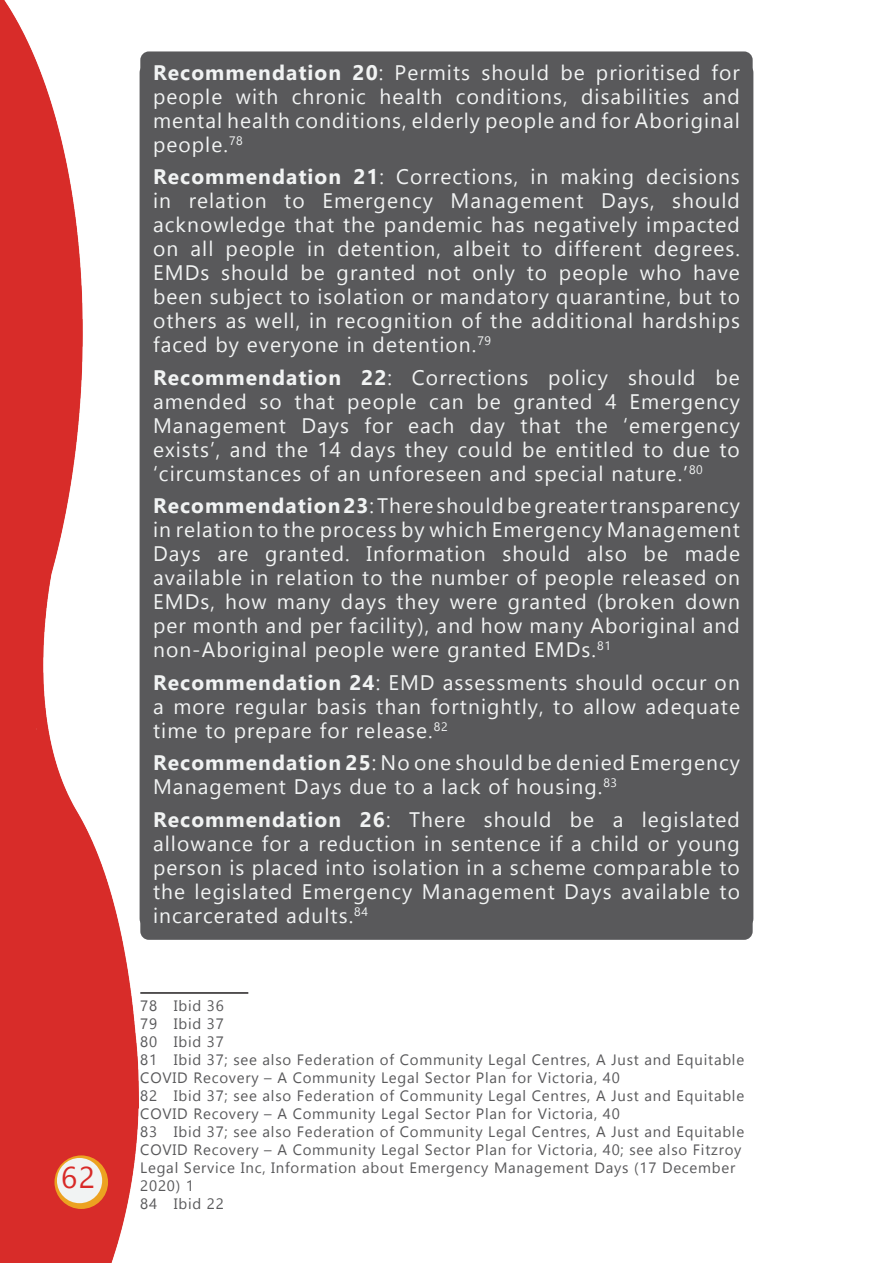
<style>
.page{position:relative;width:893px;height:1263px;background:#fff}
.page>*{position:absolute;margin:0;border:0;box-sizing:border-box;transform-origin:0 0}
.t1{font:30px "Gadugi";color:#d82a28}
.Recommendation_box{font:21px/24px "Gadugi";letter-spacing:.05em;color:#f1f3f3;text-align:justify}
.footnote{font:15px/18px "Gadugi";letter-spacing:.05em;color:#59595b}
.s1{font-weight:700}
</style>
<div class="page">
<img style="left:0;top:0;width:146px;height:1263px">
<svg style="left:54px;top:1155px;width:54px;height:54px"></svg>
<div style="left:57px;top:1158px;width:45px;height:45px;background:#f1f3f3;border-radius:50%"></div>
<div style="left:140px;top:51px;width:613px;height:889px;background:#59595b;border-radius:9px"></div>
<hr style="left:140px;top:992px;width:108px;height:2px;background:#231f20">
<h1 class="t1" style="left:61px;top:1159px;width:35px">62</h1>
<p class="Recommendation_box" style="left:153px;top:60px;width:588px"><span class="s1">Recommendation 20</span>: Permits should be prioritised for people with chronic health conditions, disabilities and mental health conditions, elderly people and for Aboriginal people.<sup>78</sup></p>
<p class="Recommendation_box" style="left:153px;top:164px;width:588px"><span class="s1">Recommendation 21</span>: Corrections, in making decisions in relation to Emergency Management Days, should acknowledge that the pandemic has negatively impacted on all people in detention, albeit to different degrees.<br>EMDs should be granted not only to people who have been subject to isolation or mandatory quarantine, but to others as well, in recognition of the additional hardships faced by everyone in detention.<sup>79</sup></p>
<p class="Recommendation_box" style="left:153px;top:365px;width:588px"><span class="s1">Recommendation 22</span>: Corrections policy should be amended so that people can be granted 4 Emergency Management Days for each day that the ‘emergency exists’, and the 14 days they could be entitled to due to ‘circumstances of an unforeseen and special nature.’<sup>80</sup></p>
<p class="Recommendation_box" style="left:153px;top:493px;width:588px"><span class="s1">Recommendation 23</span>: There should be greater transparency in relation to the process by which Emergency Management Days are granted. Information should also be made available in relation to the number of people released on EMDs, how many days they were granted (broken down per month and per facility), and how many Aboriginal and non-Aboriginal people were granted EMDs.<sup>81</sup></p>
<p class="Recommendation_box" style="left:153px;top:670px;width:588px"><span class="s1">Recommendation 24</span>: EMD assessments should occur on a more regular basis than fortnightly, to allow adequate time to prepare for release.<sup>82</sup></p>
<p class="Recommendation_box" style="left:153px;top:750px;width:588px"><span class="s1">Recommendation 25</span>: No one should be denied Emergency<br>Management Days due to a lack of housing.<sup>83</sup></p>
<p class="Recommendation_box" style="left:153px;top:807px;width:588px"><span class="s1">Recommendation 26</span>: There should be a legislated allowance for a reduction in sentence if a child or young person is placed into isolation in a scheme comparable to the legislated Emergency Management Days available to incarcerated adults.<sup>84</sup></p>
<p class="footnote" style="left:140px;top:996px;width:85px">78 Ibid 36</p>
<p class="footnote" style="left:140px;top:1014px;width:85px">79 Ibid 37</p>
<p class="footnote" style="left:140px;top:1032px;width:85px">80 Ibid 37</p>
<p class="footnote" style="left:140px;top:1050px;width:605px">81 Ibid 37; see also Federation of Community Legal Centres, A Just and Equitable<br>COVID Recovery – A Community Legal Sector Plan for Victoria, 40</p>
<p class="footnote" style="left:140px;top:1086px;width:605px">82 Ibid 37; see also Federation of Community Legal Centres, A Just and Equitable<br>COVID Recovery – A Community Legal Sector Plan for Victoria, 40</p>
<p class="footnote" style="left:140px;top:1122px;width:605px">83 Ibid 37; see also Federation of Community Legal Centres, A Just and Equitable COVID Recovery – A Community Legal Sector Plan for Victoria, 40; see also Fitzroy Legal Service Inc, Information about Emergency Management Days (17 December 2020) 1</p>
<p class="footnote" style="left:140px;top:1194px;width:85px">84 Ibid 22</p>
</div>
